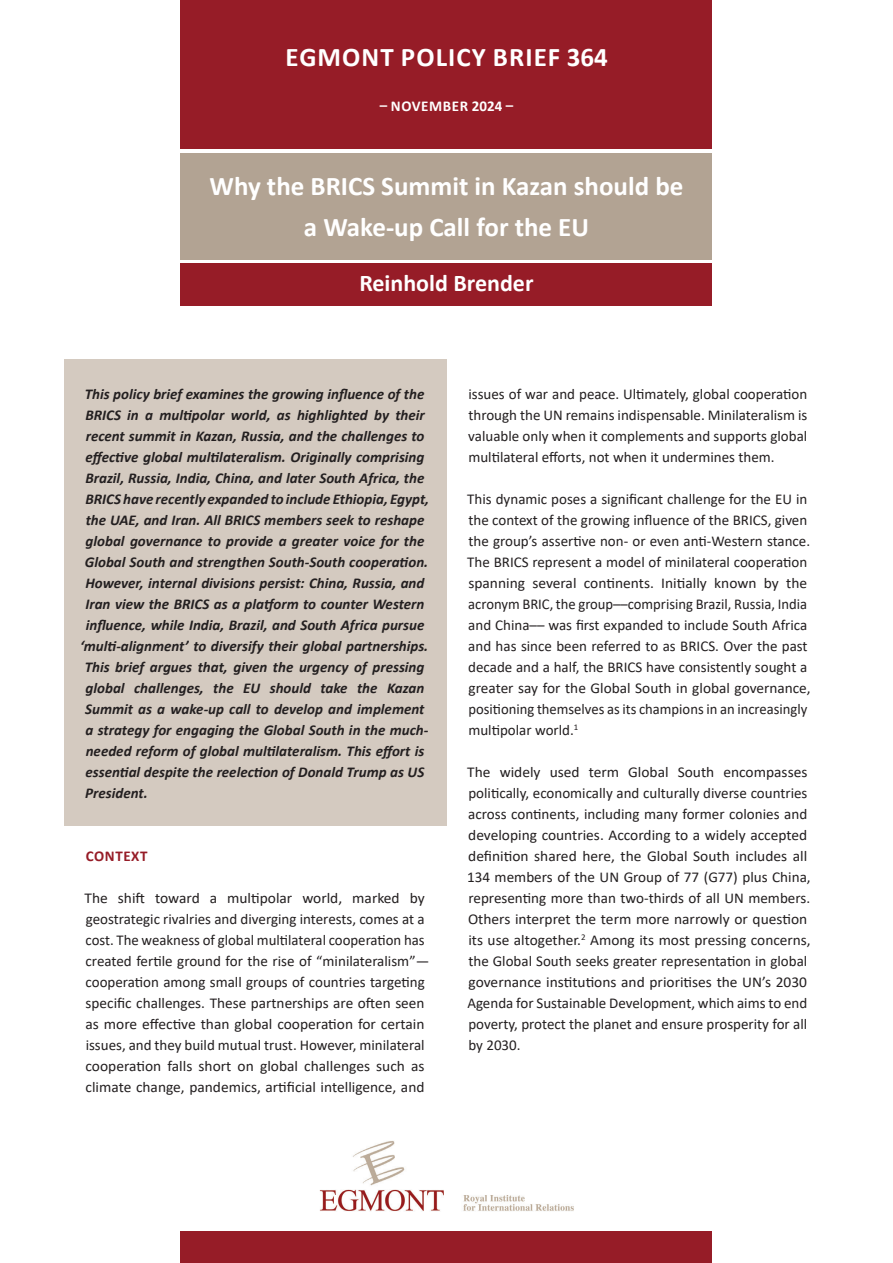
<style>
.page{position:relative;width:893px;height:1263px;background:#fff}
.page>*{position:absolute;margin:0;border:0;box-sizing:border-box;transform-origin:0 0}
.t1{font:700 27px "Calibri";color:#fff}
.t2{font:700 27px "Calibri";letter-spacing:.04em;color:#fff}
.t3{font:700 24px "Calibri";color:#fff}
.BODY{font:15px/21px "Calibri";color:#231f20}
.INTRO{font:italic 700 15px "Calibri";color:#231f20}
.t4{font:700 15px "Calibri";letter-spacing:.04em;color:#fff}
.t5{font:700 15px "Calibri";letter-spacing:.04em;color:#961c27}
</style>
<div class="page">
<div style="left:181px;top:130px;width:531px;height:155px;background:linear-gradient(to right,#fff,#fff)"></div>
<div style="left:64px;top:360px;width:382px;height:466px;background:#d4cac0"></div>
<div style="left:181px;top:0;width:531px;height:149px;background:#961c27"></div>
<div style="left:181px;top:153px;width:531px;height:106px;background:#b2a393"></div>
<div style="left:181px;top:264px;width:531px;height:42px;background:#961c27"></div>
<div style="left:181px;top:1231px;width:531px;height:32px;background:#961c27"></div>
<img style="left:319px;top:1141px;width:255px;height:70px">
<p class="t2" style="left:286px;top:38px;width:324px">EGMONT POLICY BRIEF 364</p>
<p class="t4" style="left:380px;top:95px;width:135px">– NOVEMBER 2024 –</p>
<h1 class="t1" style="left:210px;top:167px;width:475px">Why the BRICS Summit in Kazan should be</h1>
<h1 class="t1" style="left:304px;top:208px;width:287px">a Wake-up Call for the EU</h1>
<p class="t3" style="left:359px;top:266px;width:176px">Reinhold Brender</p>
<p class="INTRO" style="left:85px;top:383px;width:341px">This policy brief examines the growing influence of the</p>
<p class="INTRO" style="left:85px;top:404px;width:341px">BRICS in a multipolar world, as highlighted by their</p>
<p class="INTRO" style="left:86px;top:425px;width:340px">recent summit in Kazan, Russia, and the challenges to</p>
<p class="INTRO" style="left:86px;top:446px;width:340px">effective global multilateralism. Originally comprising</p>
<p class="INTRO" style="left:85px;top:467px;width:341px">Brazil, Russia, India, China, and later South Africa, the</p>
<p class="INTRO" style="left:85px;top:488px;width:345px">BRICS have recently expanded to include Ethiopia, Egypt,</p>
<p class="INTRO" style="left:86px;top:509px;width:340px">the UAE, and Iran. All BRICS members seek to reshape</p>
<p class="INTRO" style="left:86px;top:530px;width:340px">global governance to provide a greater voice for the</p>
<p class="INTRO" style="left:85px;top:551px;width:345px">Global South and strengthen South-South cooperation.</p>
<p class="INTRO" style="left:85px;top:572px;width:340px">However, internal divisions persist: China, Russia, and</p>
<p class="INTRO" style="left:85px;top:593px;width:340px">Iran view the BRICS as a platform to counter Western</p>
<p class="INTRO" style="left:86px;top:614px;width:340px">influence, while India, Brazil, and South Africa pursue</p>
<p class="INTRO" style="left:80px;top:635px;width:350px">‘multi-alignment’ to diversify their global partnerships.</p>
<p class="INTRO" style="left:85px;top:656px;width:341px">This brief argues that, given the urgency of pressing</p>
<p class="INTRO" style="left:86px;top:677px;width:340px">global challenges, the EU should take the Kazan</p>
<p class="INTRO" style="left:85px;top:698px;width:341px">Summit as a wake-up call to develop and implement</p>
<p class="INTRO" style="left:86px;top:719px;width:344px">a strategy for engaging the Global South in the much-</p>
<p class="INTRO" style="left:86px;top:740px;width:340px">needed reform of global multilateralism. This effort is</p>
<p class="INTRO" style="left:86px;top:761px;width:340px">essential despite the reelection of Donald Trump as US</p>
<p class="INTRO" style="left:85px;top:782px;width:64px">President.</p>
<h3 class="t5" style="left:86px;top:845px;width:63px">CONTEXT</h3>
<p class="BODY" style="left:85px;top:887px;width:346px">The shift toward a multipolar world, marked by geostrategic rivalries and diverging interests, comes at a cost. The weakness of global multilateral cooperation has created fertile ground for the rise of “minilateralism”— cooperation among small groups of countries targeting specific challenges. These partnerships are often seen as more effective than global cooperation for certain issues, and they build mutual trust. However, minilateral cooperation falls short on global challenges such as climate change, pandemics, artificial intelligence, and</p>
<p class="BODY" style="left:468px;top:383px;width:341px;text-align:justify">issues of war and peace. Ultimately, global cooperation through the UN remains indispensable. Minilateralism is valuable only when it complements and supports global multilateral efforts, not when it undermines them.</p>
<p class="BODY" style="left:467px;top:488px;width:345px">This dynamic poses a significant challenge for the EU in the context of the growing influence of the BRICS, given the group’s assertive non- or even anti-Western stance.<br>The BRICS represent a model of minilateral cooperation spanning several continents. Initially known by the acronym BRIC, the group––comprising Brazil, Russia, India and China–– was first expanded to include South Africa and has since been referred to as BRICS. Over the past decade and a half, the BRICS have consistently sought a greater say for the Global South in global governance, positioning themselves as its champions in an increasingly multipolar world.<sup>1</sup></p>
<p class="BODY" style="left:467px;top:761px;width:345px">The widely used term Global South encompasses politically, economically and culturally diverse countries across continents, including many former colonies and developing countries. According to a widely accepted definition shared here, the Global South includes all 134 members of the UN Group of 77 (G77) plus China, representing more than two-thirds of all UN members.<br>Others interpret the term more narrowly or question its use altogether.<sup>2</sup> Among its most pressing concerns, the Global South seeks greater representation in global governance institutions and prioritises the UN’s 2030<br>Agenda for Sustainable Development, which aims to end poverty, protect the planet and ensure prosperity for all by 2030.</p>
</div>
